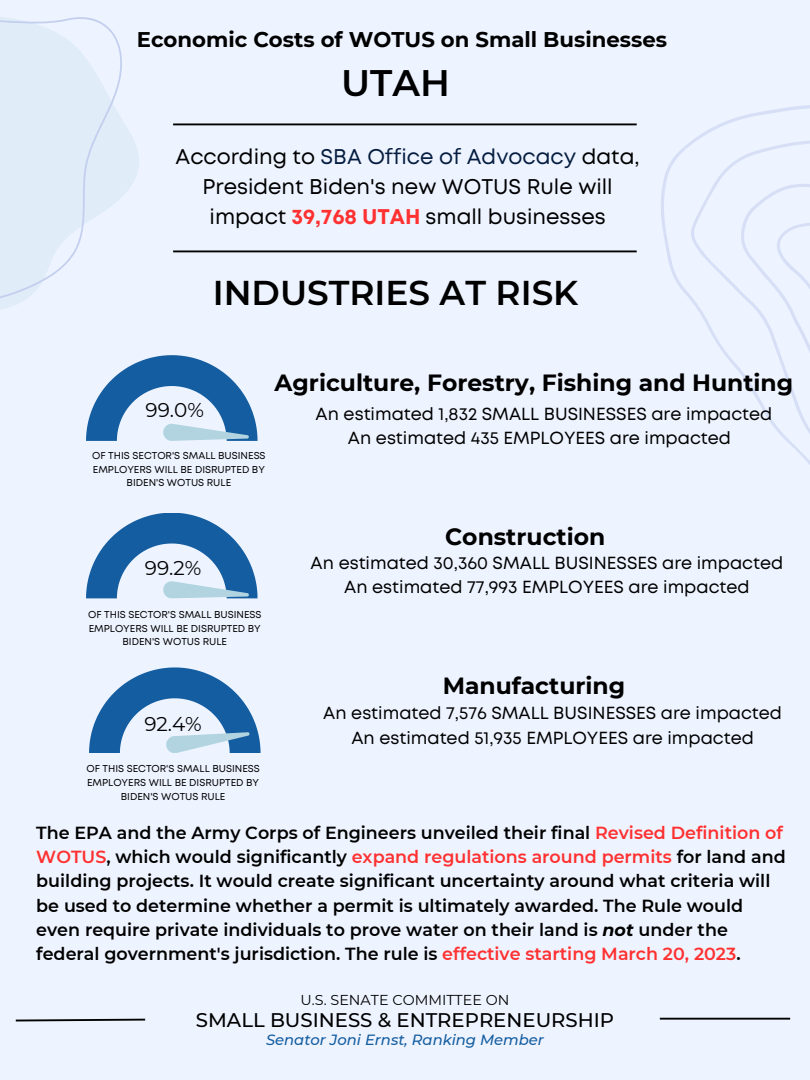
<style>
.page{position:relative;width:810px;height:1080px;background:#eef4ff}
.page>*{position:absolute;margin:0;border:0;box-sizing:border-box;transform-origin:0 0}
.t1{font:600 36.88px "Montserrat";color:#000}
.t2{font:600 34.38px "Montserrat";color:#000}
.t3{font:700 23.44px "Montserrat";color:#000}
.t4{font:21.25px/29.5px "Mont";color:#000;text-align:center}
.t5{font:700 21.25px "Montserrat";color:#000}
.t6{font:20px "Montserrat";color:#000}
.t7{font:500 19.69px "Montserrat";color:#000}
.t8{font:600 17.5px/24.4px "Montserrat";color:#000}
.t9{font:17.5px/24.4px "Mont";color:#000;text-align:center}
.t10{font:italic 500 14.75px "Montserrat";color:#145da0}
.t11{font:14.31px "Montserrat";color:#000}
.t12{font:10px/13.6px "Mont";color:#000;text-align:center}
.s1{color:#051d40}
.s2{font-weight:700;color:#ff3131}
.s3{color:#ff3131}
.s4{font-weight:700;font-style:italic}
</style>
<div class="page">
<svg style="left:661px;top:105px;width:149px;height:360px"></svg>
<svg style="left:0;top:17px;width:210px;height:292px"></svg>
<hr style="left:173px;top:123px;width:464px;height:2px;background:#000">
<hr style="left:173px;top:250px;width:464px;height:2px;background:#000">
<svg style="left:15px;top:1018px;width:131px;height:4px"></svg>
<hr style="left:660px;top:1018px;width:130px;height:2px;background:#000">
<svg style="left:86px;top:355px;width:172px;height:86px"></svg>
<svg style="left:86px;top:513px;width:172px;height:85px"></svg>
<svg style="left:89px;top:667px;width:172px;height:86px"></svg>
<p class="t5" style="left:137px;top:26px;width:532px">Economic Costs of WOTUS on Small Businesses</p>
<h1 class="t1" style="left:341px;top:60px;width:110px">UTAH</h1>
<p class="t4" style="left:176px;top:144px;width:466px">According to <span class="s1">SBA Office of Advocacy</span> data,<br>President Biden's new WOTUS Rule will impact <span class="s2">39,768 UTAH</span> small businesses</p>
<h2 class="t2" style="left:213px;top:271px;width:367px">INDUSTRIES AT RISK</h2>
<p class="t6" style="left:146px;top:397px;width:60px">99.0%</p>
<p class="t12" style="left:92px;top:450px;width:175px">OF THIS SECTOR'S SMALL BUSINESS<br>EMPLOYERS WILL BE DISRUPTED BY<br>BIDEN'S WOTUS RULE</p>
<h3 class="t3" style="left:275px;top:368px;width:520px">Agriculture, Forestry, Fishing and Hunting</h3>
<p class="t9" style="left:316px;top:403px;width:458px">An estimated 1,832 SMALL BUSINESSES are impacted<br>An estimated 435 EMPLOYEES are impacted</p>
<p class="t6" style="left:145px;top:556px;width:58px">99.2%</p>
<p class="t12" style="left:88px;top:609px;width:175px">OF THIS SECTOR'S SMALL BUSINESS<br>EMPLOYERS WILL BE DISRUPTED BY<br>BIDEN'S WOTUS RULE</p>
<p class="t6" style="left:144px;top:712px;width:59px">92.4%</p>
<p class="t12" style="left:86px;top:763px;width:175px">OF THIS SECTOR'S SMALL BUSINESS<br>EMPLOYERS WILL BE DISRUPTED BY<br>BIDEN'S WOTUS RULE</p>
<h3 class="t3" style="left:445px;top:522px;width:162px">Construction</h3>
<p class="t9" style="left:311px;top:552px;width:474px">An estimated 30,360 SMALL BUSINESSES are impacted<br>An estimated 77,993 EMPLOYEES are impacted</p>
<h3 class="t3" style="left:443px;top:671px;width:184px">Manufacturing</h3>
<p class="t9" style="left:323px;top:702px;width:460px">An estimated 7,576 SMALL BUSINESSES are impacted<br>An estimated 51,935 EMPLOYEES are impacted</p>
<p class="t8" style="left:36px;top:820px;width:751px">The EPA and the Army Corps of Engineers unveiled their final <span class="s3">Revised Definition of WOTUS</span>, which would significantly <span class="s3">expand regulations around permits</span> for land and building projects. It would create significant uncertainty around what criteria will be used to determine whether a permit is ultimately awarded. The Rule would even require private individuals to prove water on their land is <span class="s4">not</span> under the federal government's jurisdiction. The rule is <span class="s3">effective starting March 20, 2023</span>.</p>
<p class="t11" style="left:301px;top:991px;width:210px">U.S. SENATE COMMITTEE ON</p>
<p class="t7" style="left:196px;top:1008px;width:420px">SMALL BUSINESS &amp; ENTREPRENEURSHIP</p>
<p class="t10" style="left:266px;top:1031px;width:279px">Senator Joni Ernst, Ranking Member</p>
</div>
